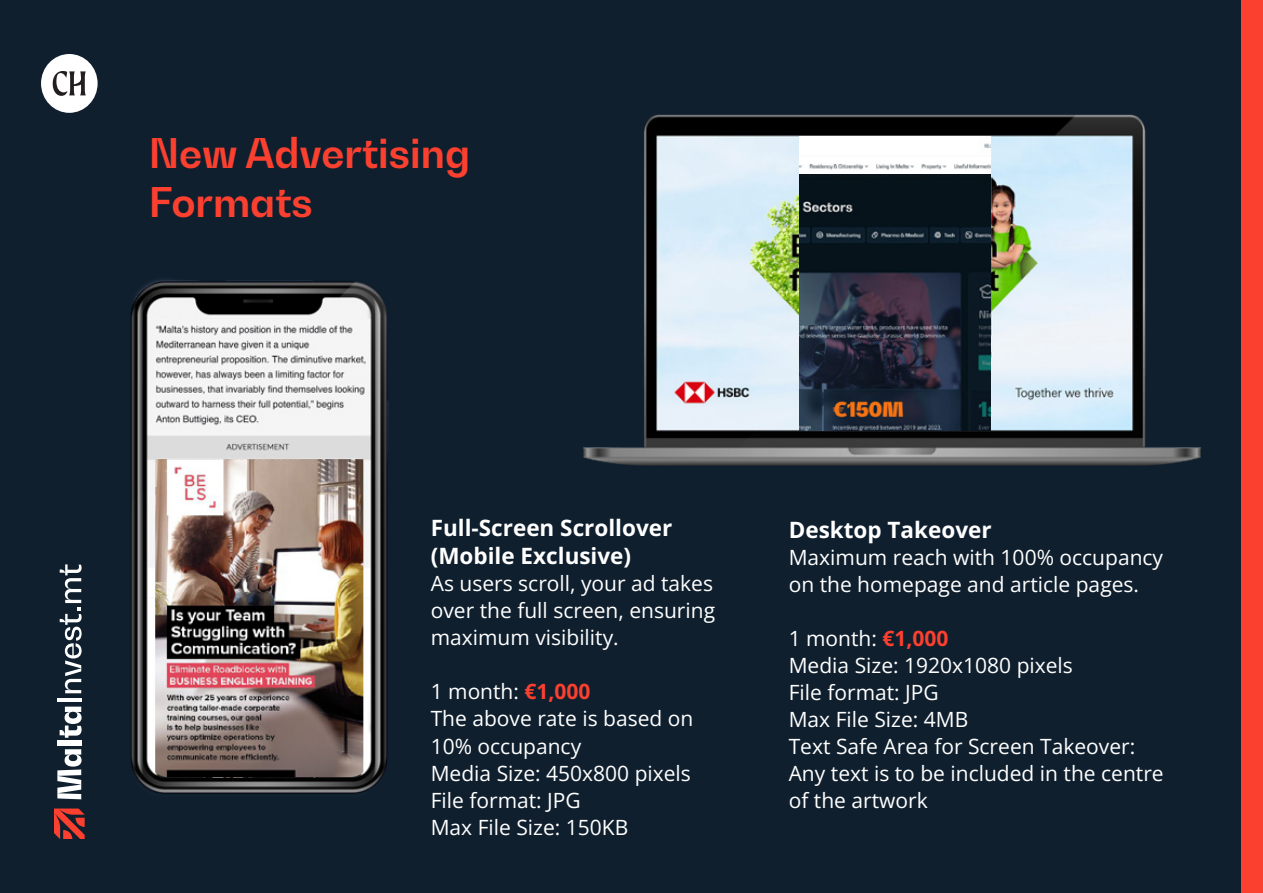
<style>
.page{position:relative;width:1263px;height:893px;background:#0f1f2e}
.page>*{position:absolute;margin:0;border:0;box-sizing:border-box;transform-origin:0 0}
.t1{font:700 40.5px/48.6px "Bw Gradual DEMO";color:#fc4030}
.t2{font:700 22.5px/28.5px "Open Sans";color:#fff}
.t3{font:21px/27px "Open Sans";color:#fff}
.s1{font-weight:700;color:#fc4030}
</style>
<div class="page">
<svg style="left:41px;top:54px;width:57px;height:59px"></svg>
<svg style="left:54px;top:808px;width:31px;height:31px"></svg>
<svg style="left:57px;top:749px;width:25px;height:50px"></svg>
<div style="left:57px;top:740px;width:24px;height:6px;background:#fff"></div>
<svg style="left:60px;top:707px;width:22px;height:31px"></svg>
<hr style="left:57px;top:698px;width:24px;height:4px;background:#fff">
<svg style="left:60px;top:564px;width:22px;height:129px"></svg>
<div style="left:1242px;top:0;width:21px;height:893px;background:#fc4030"></div>
<img style="left:130px;top:279px;width:258px;height:515px">
<img style="left:583px;top:62px;width:659px;height:456px">
<img style="left:799px;top:136px;width:192px;height:294px">
<img style="left:155px;top:459px;width:208px;height:318px">
<img style="left:154px;top:320px;width:214px;height:112px">
<h1 class="t1" style="left:149px;top:128px;width:323px">New Advertising<br>Formats</h1>
<p class="t2" style="left:431px;top:513px;width:243px">Full-Screen Scrollover (Mobile Exclusive)</p>
<p class="t3" style="left:431px;top:570px;width:286px;text-align:justify">As users scroll, your ad takes over the full screen, ensuring maximum visibility.</p>
<p class="t3" style="left:431px;top:678px;width:264px">1 month: <span class="s1">€1,000<br></span>The above rate is based on<br>10% occupancy<br>Media Size: 450x800 pixels<br>File format: JPG<br>Max File Size: 150KB</p>
<p class="t2" style="left:789px;top:515px;width:204px">Desktop Takeover</p>
<p class="t3" style="left:789px;top:543px;width:376px">Maximum reach with 100% occupancy on the homepage and article pages.</p>
<p class="t3" style="left:789px;top:624px;width:376px">1 month: <span class="s1">€1,000<br></span>Media Size: 1920x1080 pixels<br>File format: JPG<br>Max File Size: 4MB<br>Text Safe Area for Screen Takeover:<br>Any text is to be included in the centre of the artwork</p>
</div>
